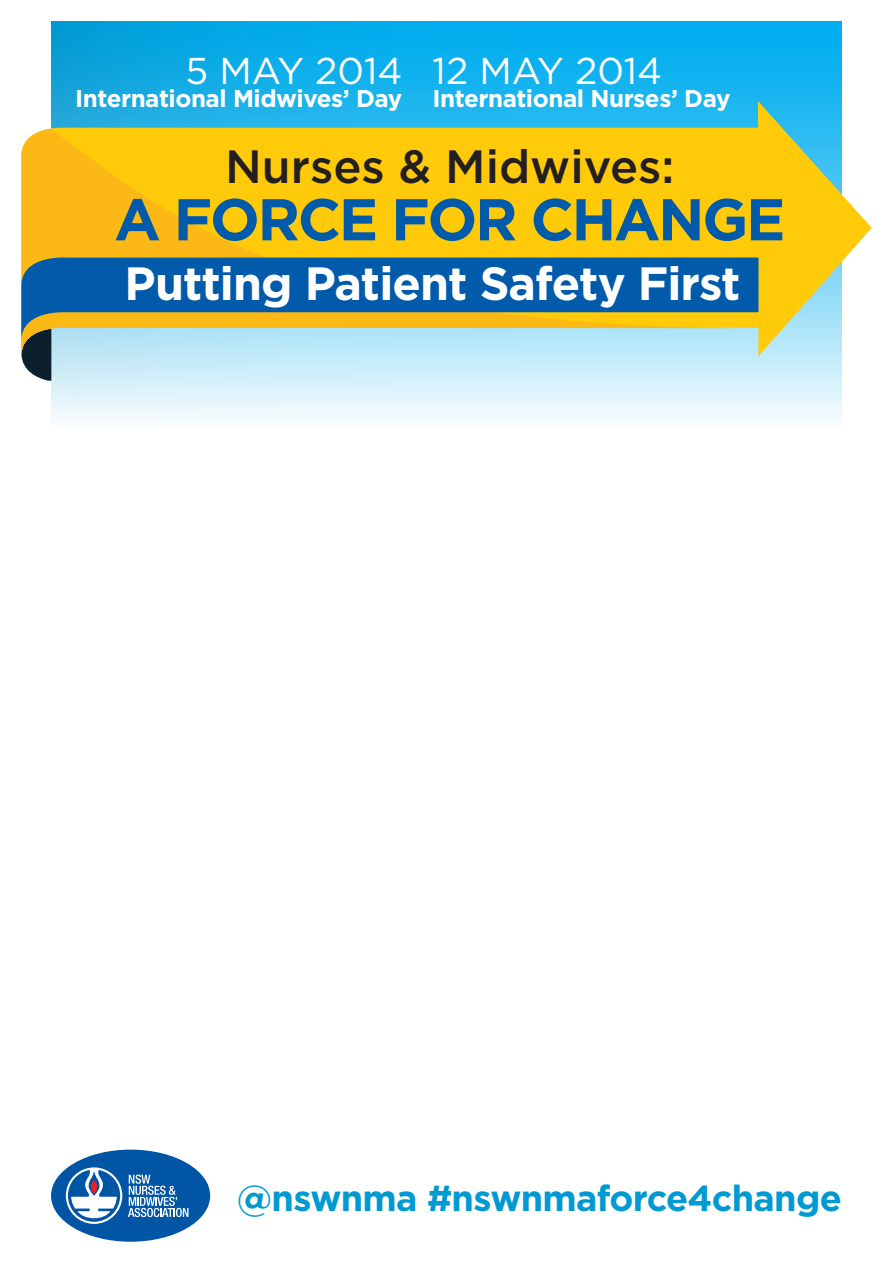
<style>
.page{position:relative;width:893px;height:1263px;background:#fff}
.page>*{position:absolute;margin:0;border:0;box-sizing:border-box;transform-origin:0 0}
.t1{font:700 58.8px "Gotham";letter-spacing:-.04em;color:#015aaa}
.t2{font:700 46.65px "Gotham";letter-spacing:-.02em;color:#fff}
.t3{font:500 46.65px "Gotham";color:#231f20}
.t4{font:37.35px "Gotham";color:#fff}
.t5{font:700 36.15px "Gotham";letter-spacing:-.02em;color:#0099d1}
.t6{font:700 24.15px "Gotham";letter-spacing:-.02em;color:#fff}
</style>
<div class="page">
<svg style="left:51px;top:21px;width:791px;height:399px;background:#67cbf1"></svg>
<div style="left:51px;top:1149px;width:159px;height:93px;background:#0155a5;border-radius:50%"></div>
<svg style="left:66px;top:1167px;width:56px;height:57px"></svg>
<svg style="left:68px;top:1170px;width:52px;height:52px"></svg>
<svg style="left:91px;top:1180px;width:6px;height:14px"></svg>
<svg style="left:128px;top:1174px;width:60px;height:43px"></svg>
<svg style="left:21px;top:356px;width:30px;height:25px"></svg>
<svg style="left:49px;top:101px;width:823px;height:255px;background:#90c9a8"></svg>
<svg style="left:21px;top:129px;width:739px;height:227px;background:#f5c924"></svg>
<svg style="left:21px;top:257px;width:737px;height:84px;background:#4c8197"></svg>
<h3 class="t4" style="left:186px;top:50px;width:218px">5 May 2014</h3>
<p class="t6" style="left:75px;top:85px;width:329px">International Midwives’ Day</p>
<h3 class="t4" style="left:433px;top:50px;width:231px">12 May 2014</h3>
<p class="t6" style="left:433px;top:85px;width:299px">International Nurses’ Day</p>
<h2 class="t3" style="left:225px;top:140px;width:451px">Nurses &amp; Midwives:</h2>
<h1 class="t1" style="left:114px;top:186px;width:673px">A force for change</h1>
<h2 class="t2" style="left:125px;top:257px;width:617px">Putting Patient Safety First</h2>
<h3 class="t5" style="left:237px;top:1177px;width:606px">@nswnma #nswnmaforce4change</h3>
</div>
